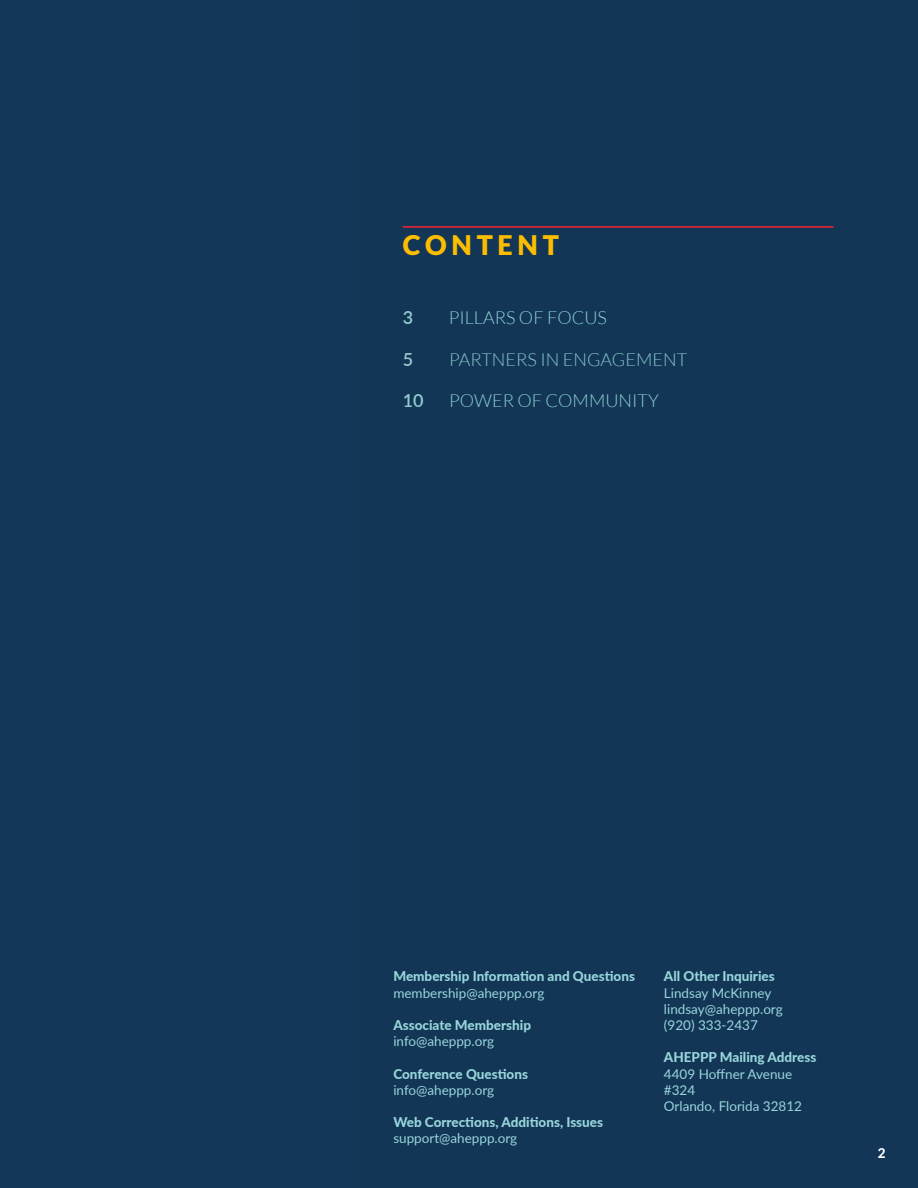
<style>
.page{position:relative;width:918px;height:1188px;background:#133759}
.page>*{position:absolute;margin:0;border:0;box-sizing:border-box;transform-origin:0 0}
.Section_Header_-_Red{font:900 27px "Lato";letter-spacing:.175em;color:#fcbd00}
.TOC_-_Summary_Body_T{font:300 18px "Lato";color:#84c8c8}
.TOC_-_Summary_Body_T-2{font:300 18px "Lato";color:#89d2d1}
.TOC_-_Summary_Body_T-3{font:300 18px "Lato";color:#89d2d3}
.TOC_-_Small_Numerals{font:600 18px "Lato";color:#90cccf}
.TOC_-_Small_Numerals-2{font:600 18px "Lato";color:#90cdd0}
.TOC_-_Small_Numerals-3{font:600 18px "Lato";color:#9cc9cd}
.TOC_-_Masthead{font:13.5px "Lato";color:#97d6da}
.TOC_-_Masthead-2{font:800 13.5px "Lato";color:#97d6da}
.TOC_-_Masthead-3{font:800 13.5px "Lato";color:#fff}
</style>
<div class="page">
<hr style="left:403px;top:226px;width:430px;height:2px;background:#d42637">
<p class="Section_Header_-_Red" style="left:403px;top:229px;width:158px">CONTENT</p>
<p class="TOC_-_Small_Numerals-2" style="left:403px;top:305px;width:12px">3</p>
<p class="TOC_-_Summary_Body_T-3" style="left:449px;top:308px;width:160px">PILLARS OF FOCUS</p>
<p class="TOC_-_Small_Numerals-3" style="left:403px;top:346px;width:12px">5</p>
<p class="TOC_-_Summary_Body_T" style="left:449px;top:350px;width:239px">PARTNERS IN ENGAGEMENT</p>
<p class="TOC_-_Small_Numerals" style="left:403px;top:388px;width:22px">10</p>
<p class="TOC_-_Summary_Body_T-2" style="left:449px;top:391px;width:211px">POWER OF COMMUNITY</p>
<p class="TOC_-_Masthead-2" style="left:393px;top:967px;width:243px">Membership Information and Questions</p>
<p class="TOC_-_Masthead" style="left:393px;top:983px;width:153px">membership@aheppp.org</p>
<p class="TOC_-_Masthead-2" style="left:393px;top:1015px;width:139px">Associate Membership</p>
<p class="TOC_-_Masthead" style="left:393px;top:1032px;width:102px">info@aheppp.org</p>
<p class="TOC_-_Masthead-2" style="left:393px;top:1064px;width:136px">Conference Questions</p>
<p class="TOC_-_Masthead" style="left:393px;top:1080px;width:102px">info@aheppp.org</p>
<p class="TOC_-_Masthead-2" style="left:393px;top:1112px;width:211px">Web Corrections, Additions, Issues</p>
<p class="TOC_-_Masthead" style="left:393px;top:1129px;width:125px">support@aheppp.org</p>
<p class="TOC_-_Masthead-2" style="left:664px;top:967px;width:112px">All Other Inquiries</p>
<p class="TOC_-_Masthead" style="left:664px;top:983px;width:109px">Lindsay McKinney</p>
<p class="TOC_-_Masthead" style="left:664px;top:999px;width:120px">lindsay@aheppp.org</p>
<p class="TOC_-_Masthead" style="left:664px;top:1016px;width:95px">(920) 333-2437</p>
<p class="TOC_-_Masthead-2" style="left:664px;top:1048px;width:154px">AHEPPP Mailing Address</p>
<p class="TOC_-_Masthead" style="left:664px;top:1064px;width:130px">4409 Hoffner Avenue</p>
<p class="TOC_-_Masthead" style="left:664px;top:1080px;width:33px">#324</p>
<p class="TOC_-_Masthead" style="left:664px;top:1097px;width:140px">Orlando, Florida 32812</p>
<p class="TOC_-_Masthead-3" style="left:878px;top:1143px;width:9px">2</p>
</div>
